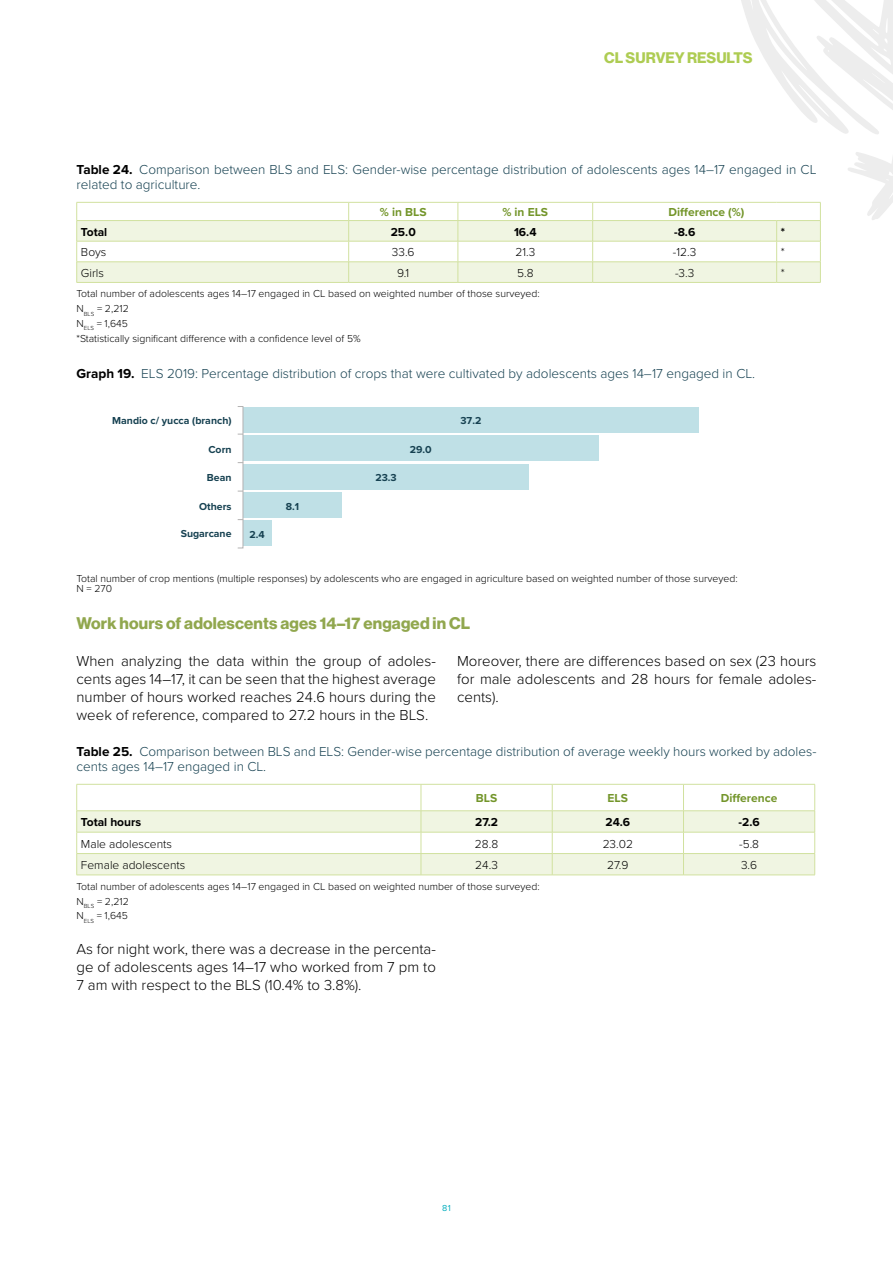
<style>
.page{position:relative;width:893px;height:1263px;background:#fff}
.page>*{position:absolute;margin:0;border:0;box-sizing:border-box;transform-origin:0 0}
.t1{font:16.5px "N Haas Grotesk DS Pro 75 Bd";letter-spacing:.01em;color:#91a74e}
.t2{font:300 15px/18px "Proxima Nova";color:#000;text-align:justify}
.t3{font:15px "N Haas Grotesk DS Pro 75 Bd";color:#aecc53}
.t4{font:300 13.5px/15px "Proxima Nova";color:#164151}
.t5{font:300 12px "Proxima Nova";color:#000}
.t6{font:700 12px "Proxima Nova";color:#73952a}
.t7{font:700 12px "Proxima Nova";color:#000}
.t8{font:300 10.5px/14.7px "Proxima Nova";color:#000}
.t9{font:700 10.5px "Proxima Nova";color:#164151}
.t10{font:9px "Proxima Nova";color:#07afbe}
.s1{font-weight:700;color:#000}
</style>
<div class="page">
<hr style="left:349px;top:282px;width:109px;height:1px;background:#d1e19f">
<hr style="left:458px;top:282px;width:135px;height:1px;background:#d1e19f">
<hr style="left:593px;top:282px;width:184px;height:1px;background:#d1e19f">
<hr style="left:777px;top:282px;width:44px;height:1px;background:#d1e19f">
<svg style="left:76px;top:0;width:817px;height:282px"></svg>
<hr style="left:77px;top:282px;width:272px;height:1px;background:#d1e19f">
<hr style="left:421px;top:875px;width:131px;height:1px;background:#d1e19f">
<hr style="left:552px;top:875px;width:131px;height:1px;background:#d1e19f">
<hr style="left:683px;top:875px;width:132px;height:1px;background:#d1e19f">
<svg style="left:76px;top:784px;width:739px;height:91px"></svg>
<hr style="left:77px;top:875px;width:344px;height:1px;background:#d1e19f">
<div style="left:243px;top:407px;width:456px;height:26px;background:#bfe0e6"></div>
<div style="left:243px;top:464px;width:286px;height:26px;background:#bfe0e6"></div>
<div style="left:243px;top:436px;width:355px;height:25px;background:#bfe0e6"></div>
<div style="left:243px;top:493px;width:99px;height:25px;background:#bfe0e6"></div>
<div style="left:243px;top:521px;width:28px;height:25px;background:#bfe0e6"></div>
<div style="left:237px;top:406px;width:6px;height:142px;border:1px solid #b3b2b2"></div>
<p class="t3" style="left:604px;top:49px;width:150px">CL SURVEY RESULTS</p>
<p class="t4" style="left:77px;top:162px;width:741px"><span class="s1">Table 24.</span> Comparison between BLS and ELS: Gender-wise percentage distribution of adolescents ages 14–17 engaged in CL related to agriculture.</p>
<p class="t6" style="left:380px;top:203px;width:48px">% in BLS</p>
<p class="t6" style="left:502px;top:203px;width:47px">% in ELS</p>
<p class="t6" style="left:669px;top:203px;width:77px">Difference (%)</p>
<p class="t7" style="left:81px;top:223px;width:28px">Total</p>
<p class="t7" style="left:391px;top:223px;width:27px">25.0</p>
<p class="t7" style="left:514px;top:223px;width:24px">16.4</p>
<p class="t7" style="left:674px;top:223px;width:23px">-8.6</p>
<p class="t7" style="left:781px;top:223px;width:6px">*</p>
<p class="t5" style="left:81px;top:243px;width:27px">Boys</p>
<p class="t5" style="left:392px;top:243px;width:24px">33.6</p>
<p class="t5" style="left:515px;top:243px;width:21px">21.3</p>
<p class="t5" style="left:673px;top:243px;width:25px">-12.3</p>
<p class="t5" style="left:781px;top:243px;width:6px">*</p>
<p class="t5" style="left:81px;top:264px;width:24px">Girls</p>
<p class="t5" style="left:397px;top:264px;width:14px">9.1</p>
<p class="t5" style="left:517px;top:264px;width:18px">5.8</p>
<p class="t5" style="left:675px;top:264px;width:21px">-3.3</p>
<p class="t5" style="left:781px;top:264px;width:6px">*</p>
<p class="t8" style="left:77px;top:286px;width:465px">Total number of adolescents ages 14–17 engaged in CL based on weighted number of those surveyed:<br>N<sub>BLS</sub> = 2,212<br>N<sub>ELS</sub> = 1,645<br>*Statistically significant difference with a confidence level of 5%</p>
<p class="t4" style="left:77px;top:365px;width:680px"><span class="s1">Graph 19.</span> ELS 2019: Percentage distribution of crops that were cultivated by adolescents ages 14–17 engaged in CL.</p>
<p class="t9" style="left:112px;top:413px;width:121px">Mandio c/ yucca (branch)</p>
<p class="t9" style="left:460px;top:413px;width:22px">37.2</p>
<p class="t9" style="left:208px;top:441px;width:25px">Corn</p>
<p class="t9" style="left:410px;top:441px;width:23px">29.0</p>
<p class="t9" style="left:207px;top:470px;width:26px">Bean</p>
<p class="t9" style="left:375px;top:470px;width:23px">23.3</p>
<p class="t9" style="left:199px;top:498px;width:34px">Others</p>
<p class="t9" style="left:286px;top:498px;width:15px">8.1</p>
<p class="t9" style="left:181px;top:526px;width:52px">Sugarcane</p>
<p class="t9" style="left:250px;top:526px;width:17px">2.4</p>
<p class="t8" style="left:77px;top:572px;width:663px;line-height:10.5px">Total number of crop mentions (multiple responses) by adolescents who are engaged in agriculture based on weighted number of those surveyed:<br>N = 270</p>
<p class="t1" style="left:77px;top:613px;width:395px">Work hours of adolescents ages 14–17 engaged in CL</p>
<p class="t2" style="left:77px;top:651px;width:361px">When analyzing the data within the group of adoles&shy;cents ages 14–17, it can be seen that the highest average number of hours worked reaches 24.6 hours during the week of reference, compared to 27.2 hours in the BLS.</p>
<p class="t2" style="left:457px;top:651px;width:361px">Moreover, there are differences based on sex (23 hours for male adolescents and 28 hours for female adoles&shy;cents).</p>
<p class="t4" style="left:77px;top:744px;width:741px"><span class="s1">Table 25.</span> Comparison between BLS and ELS: Gender-wise percentage distribution of average weekly hours worked by adoles&shy;cents ages 14–17 engaged in CL.</p>
<p class="t6" style="left:476px;top:789px;width:23px">BLS</p>
<p class="t6" style="left:608px;top:789px;width:22px">ELS</p>
<p class="t6" style="left:721px;top:789px;width:58px">Difference</p>
<p class="t7" style="left:81px;top:813px;width:62px">Total hours</p>
<p class="t7" style="left:475px;top:813px;width:24px">27.2</p>
<p class="t7" style="left:605px;top:813px;width:26px">24.6</p>
<p class="t7" style="left:738px;top:813px;width:23px">-2.6</p>
<p class="t5" style="left:81px;top:835px;width:93px">Male adolescents</p>
<p class="t5" style="left:475px;top:835px;width:25px">28.8</p>
<p class="t5" style="left:603px;top:835px;width:32px">23.02</p>
<p class="t5" style="left:739px;top:835px;width:22px">-5.8</p>
<p class="t5" style="left:81px;top:856px;width:106px">Female adolescents</p>
<p class="t5" style="left:475px;top:856px;width:24px">24.3</p>
<p class="t5" style="left:607px;top:856px;width:23px">27.9</p>
<p class="t5" style="left:741px;top:856px;width:18px">3.6</p>
<p class="t8" style="left:77px;top:878px;width:465px">Total number of adolescents ages 14–17 engaged in CL based on weighted number of those surveyed:<br>N<sub>BLS</sub> = 2,212<br>N<sub>ELS</sub> = 1,645</p>
<p class="t2" style="left:77px;top:939px;width:361px">As for night work, there was a decrease in the percenta&shy;ge of adolescents ages 14–17 who worked from 7 pm to 7 am with respect to the BLS (10.4% to 3.8%).</p>
<p class="t10" style="left:442px;top:1201px;width:10px">81</p>
</div>
